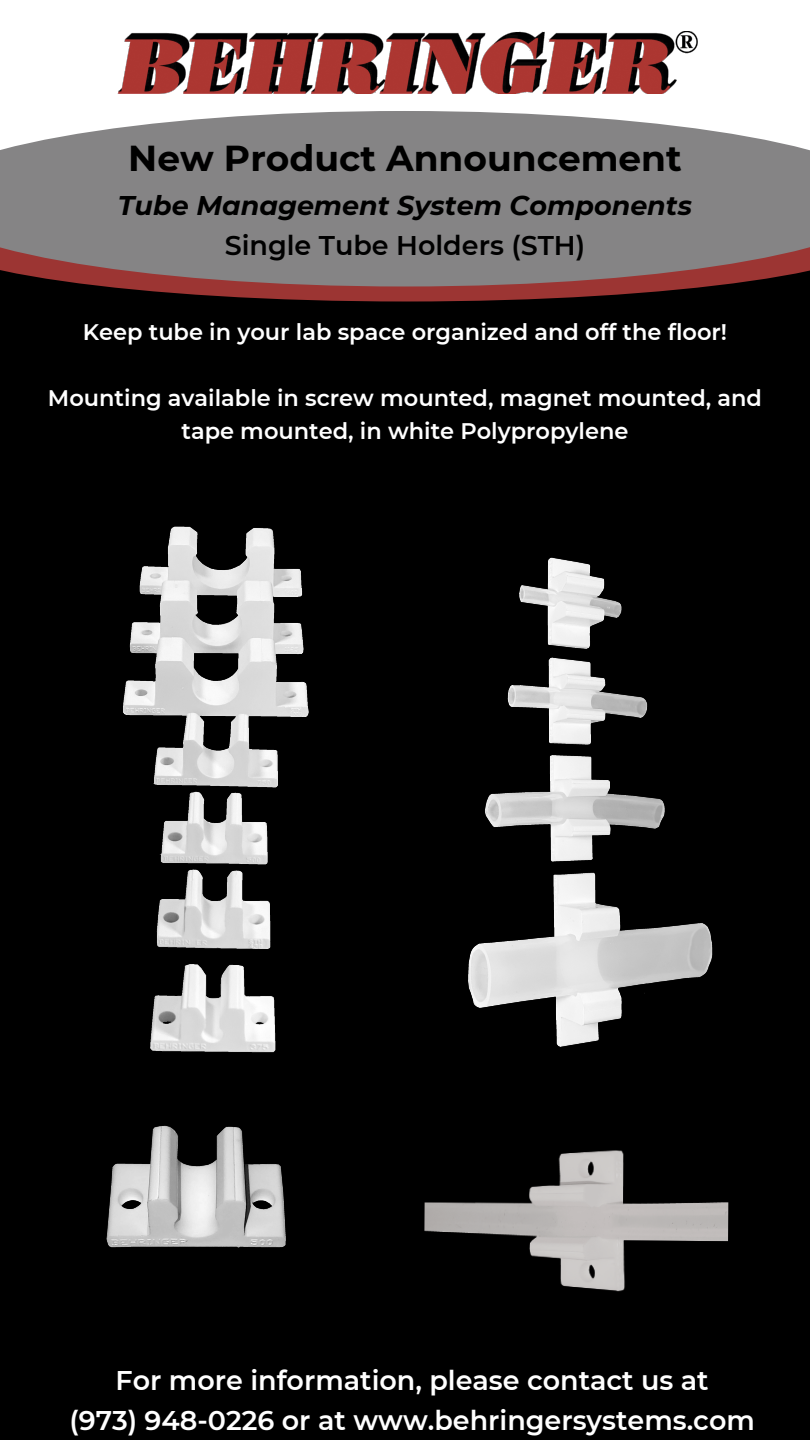
<style>
.page{position:relative;width:810px;height:1440px;background:#000}
.page>*{position:absolute;margin:0;border:0;box-sizing:border-box;transform-origin:0 0}
.t1{font:700 36px "Montserrat";color:#000}
.t2{font:600 27px "Montserrat";color:#fff}
.t3{font:italic 700 27px "Montserrat";color:#000}
.t4{font:600 27px "Montserrat";color:#000}
.t5{font:600 22.5px/32.9px "Montserrat";color:#fff;text-align:center}
</style>
<div class="page">
<div style="left:0;top:0;width:810px;height:107px;background:#fff"></div>
<svg style="left:219px;top:296px;width:374px;height:6px;fill:#9c3533"></svg>
<svg style="left:106px;top:31px;width:595px;height:65px;fill:#fff"></svg>
<img style="left:106px;top:31px;width:594px;height:62px">
<img style="left:0;top:107px;width:810px;height:189px">
<svg style="left:0;top:111px;width:810px;height:175px;fill:#858485"></svg>
<img style="left:424px;top:1150px;width:305px;height:142px">
<img style="left:106px;top:1125px;width:180px;height:123px">
<img style="left:123px;top:526px;width:186px;height:527px">
<img style="left:468px;top:557px;width:245px;height:490px">
<p class="t1" style="left:128px;top:136px;width:555px">New Product Announcement</p>
<p class="t3" style="left:118px;top:189px;width:576px">Tube Management System Components</p>
<p class="t4" style="left:225px;top:228px;width:362px">Single Tube Holders (STH)</p>
<p class="t5" style="left:83px;top:316px;width:646px">Keep tube in your lab space organized and off the floor!</p>
<p class="t5" style="left:48px;top:382px;width:716px">Mounting available in screw mounted, magnet mounted, and tape mounted, in white Polypropylene</p>
<p class="t2" style="left:116px;top:1364px;width:595px">For more information, please contact us at</p>
<p class="t2" style="left:69px;top:1404px;width:687px">(973) 948-0226 or at www.behringersystems.com</p>
</div>
